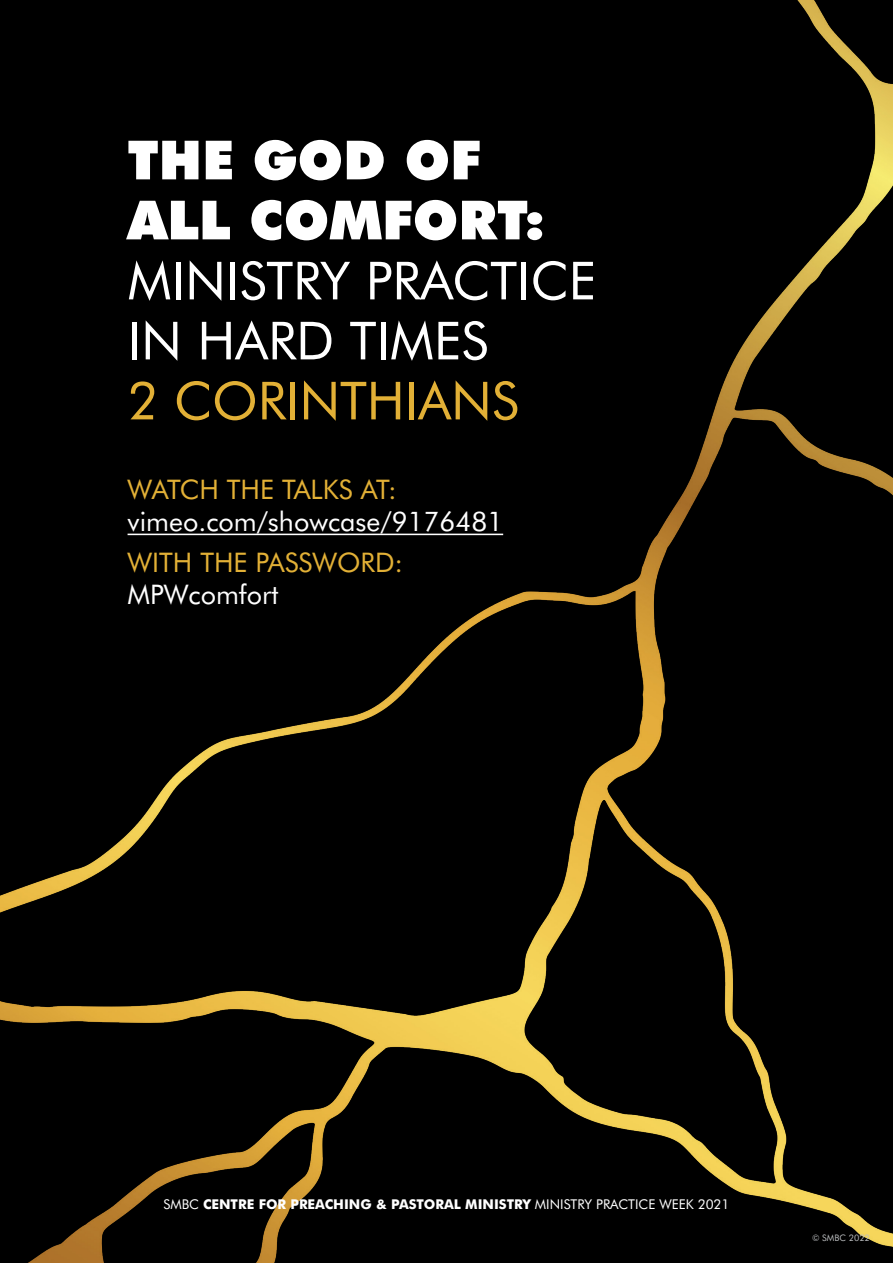
<style>
.page{position:relative;width:893px;height:1263px;background:#000}
.page>*{position:absolute;margin:0;border:0;box-sizing:border-box;transform-origin:0 0}
.t1{font:900 54px/60px "Futura BT";color:#fff}
.t2{font:52.5px "Futura BT";color:#fff}
.t3{font:52.5px "Futura BT";color:#e2b036}
.t4{font:27px "Futura BT";color:#fff}
.t5{font:27px "Futura BT";color:#e2b036}
.t6{font:700 13.5px "Futura BT";color:#fff}
.t7{font:9px "Futura BT";color:#bcbec0}
.s1{font-weight:400}
</style>
<div class="page">
<hr style="left:128px;top:534px;width:375px;height:1px;background:#fff">
<p class="t1" style="left:128px;top:130px;width:419px">THE GOD OF<br>ALL COMFORT:</p>
<p class="t2" style="left:128px;top:249px;width:470px">MINISTRY PRACTICE</p>
<p class="t2" style="left:128px;top:309px;width:362px">IN HARD TIMES</p>
<p class="t3" style="left:128px;top:369px;width:393px">2 CORINTHIANS</p>
<p class="t5" style="left:128px;top:473px;width:271px">WATCH THE TALKS AT:</p>
<p class="t4" style="left:128px;top:505px;width:377px">vimeo.com/showcase/9176481</p>
<p class="t5" style="left:128px;top:546px;width:277px">WITH THE PASSWORD:</p>
<p class="t4" style="left:128px;top:578px;width:153px">MPWcomfort</p>
<p class="t6" style="left:163px;top:1195px;width:568px"><span class="s1">SMBC</span> CENTRE FOR PREACHING &amp; PASTORAL MINISTRY <span class="s1">MINISTRY PRACTICE WEEK 2021</span></p>
<p class="t7" style="left:812px;top:1232px;width:59px">© SMBC 2022</p>
</div>
